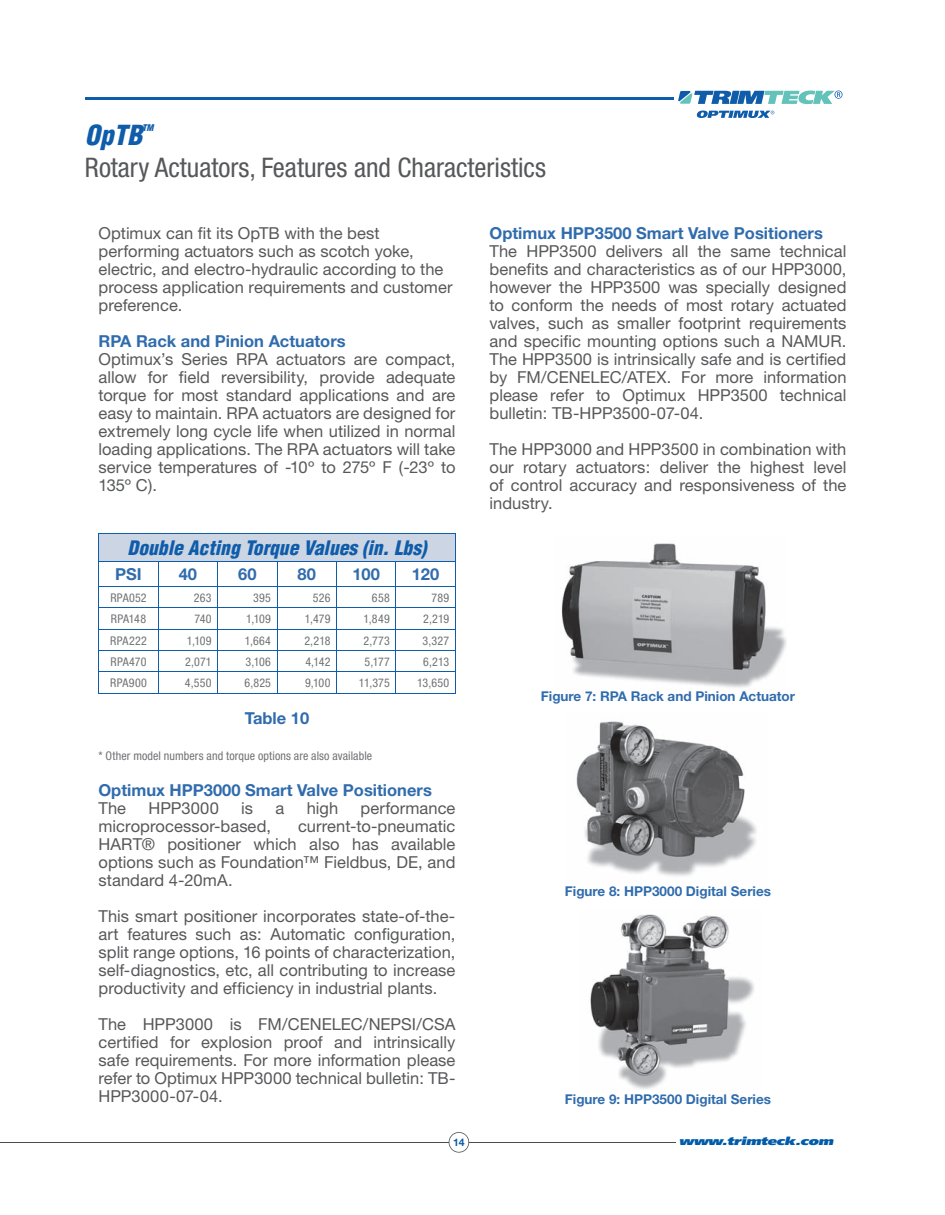
<style>
.page{position:relative;width:945px;height:1215px;background:#fff}
.page>*{position:absolute;margin:0;border:0;box-sizing:border-box;transform-origin:0 0}
.t1{font:condensed 27px "Helvetica Neue";color:#57585a}
.t2{font:italic 900 condensed 27px "Helvetica";color:#0e5caa}
.t3{font:italic 900 condensed 19.5px "Helvetica";color:#0e5caa}
.t4{font:16.5px/18px "Helvetica Neue";color:#57585a;text-align:justify}
.t5{font:700 16.5px "Helvetica Neue";color:#306cad}
.t6{font:700 13.5px "Helvetica Neue";color:#306cad}
.t7{font:condensed 12px "Helvetica Neue";letter-spacing:.01em;color:#717275}
.t8{font:italic 900 11.25px "Frutiger";color:#015bab;scale:1.33 1}
.t9{font:700 10.5px "Helvetica Neue";color:#0e5caa}
.t10{font:italic 900 condensed 9px "Helvetica";color:#0e5caa}
</style>
<div class="page">
<hr style="left:85px;top:97px;width:589px;height:3px;background:#0e5caa">
<svg style="left:678px;top:91px;width:165px;height:13px"></svg>
<svg style="left:696px;top:111px;width:78px;height:7px"></svg>
<hr style="left:0;top:1142px;width:675px;height:1px;background:#4b4c4d">
<svg style="left:449px;top:1132px;width:20px;height:21px"></svg>
<div style="left:99px;top:533px;width:356px;height:28px;background:#ccd5e3"></div>
<hr style="left:98px;top:533px;width:60px;height:1px;background:#0e5caa">
<hr style="left:158px;top:533px;width:60px;height:1px;background:#0e5caa">
<hr style="left:218px;top:533px;width:59px;height:1px;background:#0e5caa">
<hr style="left:277px;top:533px;width:59px;height:1px;background:#0e5caa">
<hr style="left:336px;top:533px;width:60px;height:1px;background:#0e5caa">
<hr style="left:396px;top:533px;width:60px;height:1px;background:#0e5caa">
<hr style="left:98px;top:561px;width:60px;height:1px;background:#0e5caa">
<hr style="left:158px;top:561px;width:60px;height:1px;background:#0e5caa">
<hr style="left:218px;top:561px;width:59px;height:1px;background:#0e5caa">
<hr style="left:277px;top:561px;width:59px;height:1px;background:#0e5caa">
<hr style="left:336px;top:561px;width:60px;height:1px;background:#0e5caa">
<hr style="left:396px;top:561px;width:60px;height:1px;background:#0e5caa">
<hr style="left:98px;top:586px;width:60px;height:1px;background:#0e5caa">
<hr style="left:158px;top:586px;width:60px;height:1px;background:#0e5caa">
<hr style="left:218px;top:586px;width:59px;height:1px;background:#0e5caa">
<hr style="left:277px;top:586px;width:59px;height:1px;background:#0e5caa">
<hr style="left:336px;top:586px;width:60px;height:1px;background:#0e5caa">
<hr style="left:396px;top:586px;width:60px;height:1px;background:#0e5caa">
<hr style="left:98px;top:607px;width:60px;height:1px;background:#0e5caa">
<hr style="left:158px;top:607px;width:60px;height:1px;background:#0e5caa">
<hr style="left:218px;top:607px;width:59px;height:1px;background:#0e5caa">
<hr style="left:277px;top:607px;width:59px;height:1px;background:#0e5caa">
<hr style="left:336px;top:607px;width:60px;height:1px;background:#0e5caa">
<hr style="left:396px;top:607px;width:60px;height:1px;background:#0e5caa">
<hr style="left:98px;top:629px;width:60px;height:1px;background:#0e5caa">
<hr style="left:158px;top:629px;width:60px;height:1px;background:#0e5caa">
<hr style="left:218px;top:629px;width:59px;height:1px;background:#0e5caa">
<hr style="left:277px;top:629px;width:59px;height:1px;background:#0e5caa">
<hr style="left:336px;top:629px;width:60px;height:1px;background:#0e5caa">
<hr style="left:396px;top:629px;width:60px;height:1px;background:#0e5caa">
<hr style="left:98px;top:650px;width:60px;height:1px;background:#0e5caa">
<hr style="left:158px;top:650px;width:60px;height:1px;background:#0e5caa">
<hr style="left:218px;top:650px;width:59px;height:1px;background:#0e5caa">
<hr style="left:277px;top:650px;width:59px;height:1px;background:#0e5caa">
<hr style="left:336px;top:650px;width:60px;height:1px;background:#0e5caa">
<hr style="left:396px;top:650px;width:60px;height:1px;background:#0e5caa">
<hr style="left:98px;top:672px;width:60px;height:1px;background:#0e5caa">
<svg style="left:98px;top:534px;width:1px;height:159px"></svg>
<hr style="left:158px;top:672px;width:60px;height:1px;background:#0e5caa">
<svg style="left:158px;top:562px;width:1px;height:131px"></svg>
<hr style="left:218px;top:672px;width:59px;height:1px;background:#0e5caa">
<svg style="left:217px;top:562px;width:1px;height:131px"></svg>
<hr style="left:277px;top:672px;width:59px;height:1px;background:#0e5caa">
<svg style="left:277px;top:562px;width:1px;height:131px"></svg>
<hr style="left:336px;top:672px;width:60px;height:1px;background:#0e5caa">
<svg style="left:336px;top:562px;width:1px;height:131px"></svg>
<hr style="left:396px;top:672px;width:60px;height:1px;background:#0e5caa">
<svg style="left:395px;top:562px;width:1px;height:131px"></svg>
<svg style="left:455px;top:534px;width:1px;height:159px"></svg>
<hr style="left:98px;top:693px;width:60px;height:1px;background:#0e5caa">
<hr style="left:158px;top:693px;width:60px;height:1px;background:#0e5caa">
<hr style="left:218px;top:693px;width:59px;height:1px;background:#0e5caa">
<hr style="left:277px;top:693px;width:59px;height:1px;background:#0e5caa">
<hr style="left:336px;top:693px;width:60px;height:1px;background:#0e5caa">
<hr style="left:396px;top:693px;width:60px;height:1px;background:#0e5caa">
<img style="left:576px;top:721px;width:181px;height:155px">
<img style="left:590px;top:914px;width:164px;height:176px">
<img style="left:561px;top:543px;width:226px;height:145px">
<h1 class="t2" style="left:85px;top:118px;width:59px">OpTB</h1>
<p class="t10" style="left:142px;top:122px;width:13px">TM</p>
<h1 class="t1" style="left:85px;top:152px;width:463px">Rotary Actuators, Features and Characteristics</h1>
<p class="t4" style="left:98px;top:224px;width:356px;text-align:left">Optimux can fit its OpTB with the best performing actuators such as scotch yoke, electric, and electro-hydraulic according to the process application requirements and customer preference.</p>
<p class="t5" style="left:98px;top:331px;width:249px">RPA Rack and Pinion Actuators</p>
<p class="t4" style="left:98px;top:350px;width:359px">Optimux’s Series RPA actuators are compact, allow for field reversibility, provide adequate torque for most standard applications and are easy to maintain. RPA actuators are designed for extremely long cycle life when utilized in normal loading applications. The RPA actuators will take service temperatures of -10º to 275º F (-23º to 135º C).</p>
<p class="t3" style="left:128px;top:536px;width:300px">Double Acting Torque Values (in. Lbs)</p>
<p class="t5" style="left:115px;top:564px;width:28px">PSI</p>
<p class="t5" style="left:179px;top:564px;width:20px">40</p>
<p class="t5" style="left:238px;top:564px;width:20px">60</p>
<p class="t5" style="left:298px;top:564px;width:20px">80</p>
<p class="t5" style="left:352px;top:564px;width:29px">100</p>
<p class="t5" style="left:412px;top:564px;width:29px">120</p>
<p class="t7" style="left:110px;top:590px;width:38px">RPA052</p>
<p class="t7" style="left:194px;top:590px;width:19px">263</p>
<p class="t7" style="left:253px;top:590px;width:19px">395</p>
<p class="t7" style="left:313px;top:590px;width:19px">526</p>
<p class="t7" style="left:372px;top:590px;width:19px">658</p>
<p class="t7" style="left:432px;top:590px;width:19px">789</p>
<p class="t7" style="left:111px;top:612px;width:37px">RPA148</p>
<p class="t7" style="left:195px;top:612px;width:19px">740</p>
<p class="t7" style="left:246px;top:612px;width:26px">1,109</p>
<p class="t7" style="left:305px;top:612px;width:27px">1,479</p>
<p class="t7" style="left:364px;top:612px;width:28px">1,849</p>
<p class="t7" style="left:423px;top:612px;width:28px">2,219</p>
<p class="t7" style="left:110px;top:633px;width:38px">RPA222</p>
<p class="t7" style="left:187px;top:633px;width:26px">1,109</p>
<p class="t7" style="left:245px;top:633px;width:28px">1,664</p>
<p class="t7" style="left:304px;top:633px;width:28px">2,218</p>
<p class="t7" style="left:363px;top:633px;width:28px">2,773</p>
<p class="t7" style="left:423px;top:633px;width:28px">3,327</p>
<p class="t7" style="left:111px;top:655px;width:38px">RPA470</p>
<p class="t7" style="left:185px;top:655px;width:28px">2,071</p>
<p class="t7" style="left:246px;top:655px;width:27px">3,106</p>
<p class="t7" style="left:305px;top:655px;width:27px">4,142</p>
<p class="t7" style="left:365px;top:655px;width:27px">5,177</p>
<p class="t7" style="left:423px;top:655px;width:27px">6,213</p>
<p class="t7" style="left:110px;top:676px;width:38px">RPA900</p>
<p class="t7" style="left:185px;top:676px;width:28px">4,550</p>
<p class="t7" style="left:244px;top:676px;width:28px">6,825</p>
<p class="t7" style="left:305px;top:676px;width:27px">9,100</p>
<p class="t7" style="left:359px;top:676px;width:32px">11,375</p>
<p class="t7" style="left:417px;top:676px;width:34px">13,650</p>
<p class="t5" style="left:245px;top:708px;width:66px">Table 10</p>
<p class="t7" style="left:98px;top:749px;width:275px">* Other model numbers and torque options are also available</p>
<p class="t5" style="left:98px;top:780px;width:335px">Optimux HPP3000 Smart Valve Positioners</p>
<p class="t4" style="left:98px;top:799px;width:29px">The</p>
<p class="t4" style="left:148px;top:799px;width:72px">HPP3000</p>
<p class="t4" style="left:241px;top:799px;width:13px">is</p>
<p class="t4" style="left:276px;top:799px;width:10px">a</p>
<p class="t4" style="left:307px;top:799px;width:33px">high</p>
<p class="t4" style="left:361px;top:799px;width:96px">performance</p>
<p class="t4" style="left:98px;top:817px;width:174px">microprocessor-based,</p>
<p class="t4" style="left:98px;top:817px;width:358px;text-indent:200px">current-to-pneumatic HART® positioner which also has available options such as Foundation™ Fieldbus, DE, and standard 4-20mA.</p>
<p class="t4" style="left:98px;top:907px;width:358px">This smart positioner incorporates state-of-the&shy;art features such as: Automatic configuration, split range options, 16 points of characterization, self-diagnostics, etc, all contributing to increase productivity and efficiency in industrial plants.</p>
<p class="t4" style="left:98px;top:1015px;width:359px">The HPP3000 is FM/CENELEC/NEPSI/CSA certified for explosion proof and intrinsically safe requirements. For more information please refer to Optimux HPP3000 technical bulletin: TB-HPP3000-07-04.</p>
<p class="t5" style="left:490px;top:223px;width:335px">Optimux HPP3500 Smart Valve Positioners</p>
<p class="t4" style="left:490px;top:242px;width:359px">The HPP3500 delivers all the same technical benefits and characteristics as of our HPP3000, however the HPP3500 was specially designed to conform the needs of most rotary actuated valves, such as smaller footprint requirements and specific mounting options such a NAMUR.<br>The HPP3500 is intrinsically safe and is certified by FM/CENELEC/ATEX. For more information please refer to Optimux HPP3500 technical bulletin: TB-HPP3500-07-04.</p>
<p class="t4" style="left:490px;top:440px;width:359px">The HPP3000 and HPP3500 in combination with our rotary actuators: deliver the highest level of control accuracy and responsiveness of the industry.</p>
<p class="t6" style="left:541px;top:688px;width:256px">Figure 7: RPA Rack and Pinion Actuator</p>
<p class="t6" style="left:565px;top:883px;width:208px">Figure 8: HPP3000 Digital Series</p>
<p class="t6" style="left:565px;top:1091px;width:208px">Figure 9: HPP3500 Digital Series</p>
<p class="t9" style="left:453px;top:1136px;width:13px">14</p>
<p class="t8" style="left:679px;top:1134px;width:120px">www.trimteck.com</p>
</div>
